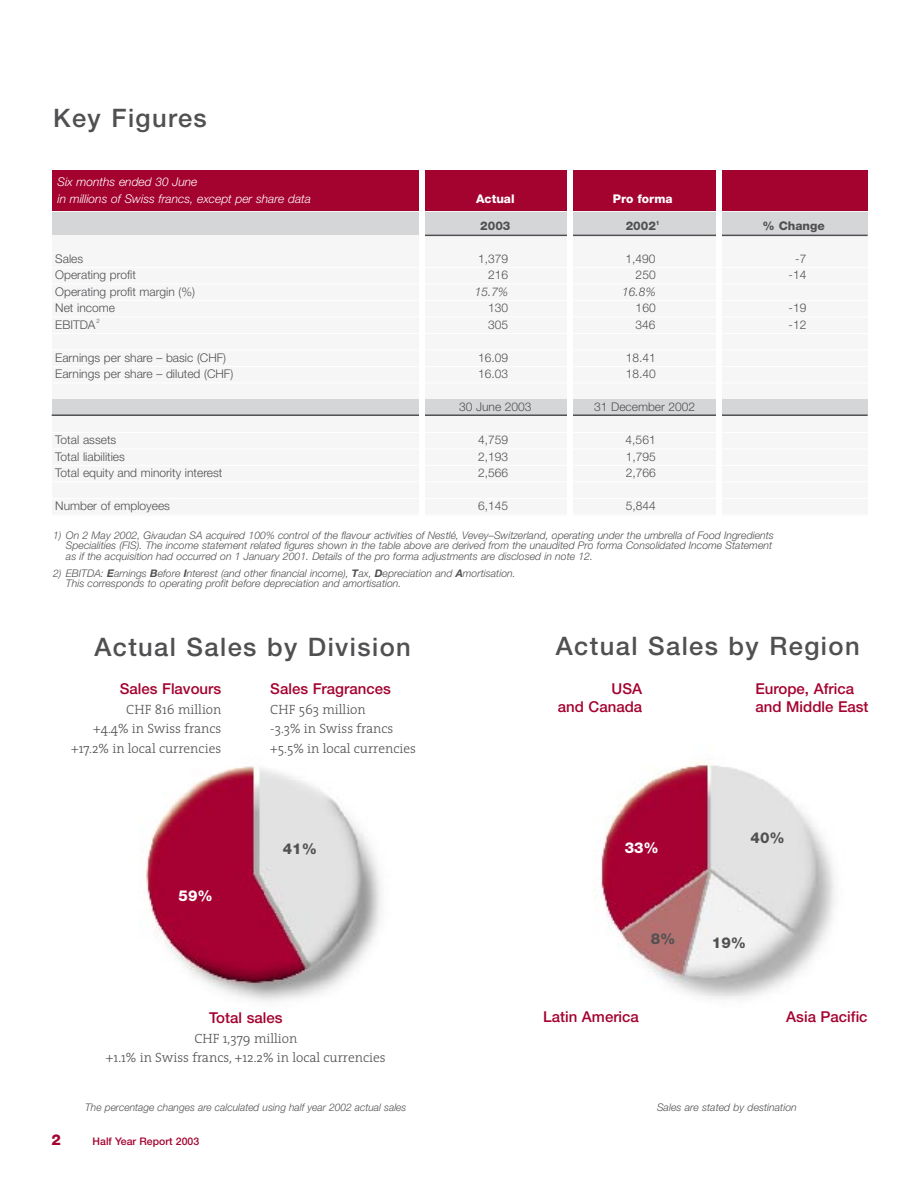
<style>
.page{position:relative;width:918px;height:1188px;background:#fff}
.page>*{position:absolute;margin:0;border:0;box-sizing:border-box;transform-origin:0 0}
.t1{font:500 25.5px "Helvetica Neue";letter-spacing:.055em;color:#505052}
.t2{font:500 15px/18px "Helvetica Neue";color:#a4022f;text-align:right}
.t3{font:800 15px "Helvetica Neue";color:#505052}
.t4{font:800 15px "Helvetica Neue";color:#fff}
.t5{font:800 15px "Helvetica Neue";color:#a4022f}
.t6{font:300 13.5px/19.5px "The Serif";color:#505052;text-align:center}
.t7{font:300 12px "Helvetica Neue";color:#505052}
.t8{font:italic 300 12px/16.5px "Helvetica Neue";color:#fff}
.t9{font:800 12px "Helvetica Neue";color:#505052}
.t10{font:800 12px "Helvetica Neue";color:#fff}
.t11{font:italic 300 12px "Helvetica Neue";color:#505052}
.t12{font:italic 300 10.5px/10.5px "Helvetica Neue";color:#505052}
.t13{font:500 10.5px "Helvetica Neue";color:#a4022f}
.t14{font:300 6px "Helvetica Neue";color:#505052}
.s1{font-weight:700}
</style>
<div class="page">
<img style="left:145px;top:766px;width:236px;height:236px">
<img style="left:601px;top:761px;width:234px;height:238px">
<div style="left:52px;top:174px;width:816px;height:342px;background:#f6f6f7"></div>
<div style="left:52px;top:212px;width:816px;height:23px;background:#d5d6d8"></div>
<div style="left:52px;top:171px;width:816px;height:40px;background:#a4022f"></div>
<div style="left:52px;top:400px;width:816px;height:15px;background:#d5d6d8"></div>
<hr style="left:52px;top:414px;width:816px;height:2px;background:#505052">
<hr style="left:51px;top:267px;width:820px;height:1px;background:#fff">
<hr style="left:51px;top:283px;width:820px;height:1px;background:#fff">
<hr style="left:51px;top:300px;width:820px;height:1px;background:#fff">
<hr style="left:51px;top:316px;width:820px;height:1px;background:#fff">
<hr style="left:51px;top:333px;width:820px;height:1px;background:#fff">
<hr style="left:51px;top:349px;width:820px;height:1px;background:#fff">
<hr style="left:51px;top:366px;width:820px;height:1px;background:#fff">
<hr style="left:51px;top:382px;width:820px;height:1px;background:#fff">
<hr style="left:51px;top:432px;width:820px;height:1px;background:#fff">
<hr style="left:51px;top:448px;width:820px;height:1px;background:#fff">
<hr style="left:51px;top:465px;width:820px;height:1px;background:#fff">
<hr style="left:51px;top:481px;width:820px;height:1px;background:#fff">
<hr style="left:51px;top:498px;width:820px;height:1px;background:#fff">
<hr style="left:51px;top:514px;width:820px;height:1px;background:#fff">
<hr style="left:425px;top:235px;width:443px;height:1px;background:#505052">
<div style="left:716px;top:170px;width:6px;height:347px;background:#fff"></div>
<div style="left:568px;top:170px;width:5px;height:347px;background:#fff"></div>
<div style="left:419px;top:170px;width:6px;height:347px;background:#fff"></div>
<h1 class="t1" style="left:53px;top:109px;width:155px">Key Figures</h1>
<p class="t8" style="left:57px;top:175px;width:255px">Six months ended 30 June<br>in millions of Swiss francs, except per share data</p>
<p class="t10" style="left:476px;top:194px;width:40px">Actual</p>
<p class="t10" style="left:613px;top:194px;width:61px">Pro forma</p>
<p class="t9" style="left:480px;top:221px;width:32px">2003</p>
<p class="t9" style="left:626px;top:221px;width:36px">2002<sup>1</sup></p>
<p class="t9" style="left:762px;top:221px;width:64px">% Change</p>
<p class="t7" style="left:55px;top:254px;width:30px">Sales</p>
<p class="t7" style="left:478px;top:254px;width:32px">1,379</p>
<p class="t7" style="left:626px;top:254px;width:32px">1,490</p>
<p class="t7" style="left:795px;top:254px;width:13px">-7</p>
<p class="t7" style="left:55px;top:271px;width:82px">Operating profit</p>
<p class="t7" style="left:488px;top:271px;width:22px">216</p>
<p class="t7" style="left:636px;top:271px;width:22px">250</p>
<p class="t7" style="left:789px;top:271px;width:19px">-14</p>
<p class="t7" style="left:55px;top:287px;width:141px">Operating profit margin (%)</p>
<p class="t11" style="left:475px;top:287px;width:35px">15.7%</p>
<p class="t11" style="left:622px;top:287px;width:35px">16.8%</p>
<p class="t7" style="left:55px;top:304px;width:61px">Net income</p>
<p class="t7" style="left:488px;top:304px;width:22px">130</p>
<p class="t7" style="left:636px;top:304px;width:22px">160</p>
<p class="t7" style="left:789px;top:304px;width:19px">-19</p>
<p class="t7" style="left:55px;top:320px;width:42px">EBITDA</p>
<p class="t14" style="left:97px;top:319px;width:5px">2</p>
<p class="t7" style="left:488px;top:320px;width:22px">305</p>
<p class="t7" style="left:636px;top:320px;width:22px">346</p>
<p class="t7" style="left:789px;top:320px;width:19px">-12</p>
<p class="t7" style="left:55px;top:353px;width:172px">Earnings per share – basic (CHF)</p>
<p class="t7" style="left:478px;top:353px;width:32px">16.09</p>
<p class="t7" style="left:626px;top:353px;width:32px">18.41</p>
<p class="t7" style="left:55px;top:370px;width:179px">Earnings per share – diluted (CHF)</p>
<p class="t7" style="left:478px;top:370px;width:32px">16.03</p>
<p class="t7" style="left:626px;top:370px;width:32px">18.40</p>
<p class="t7" style="left:459px;top:403px;width:74px">30 June 2003</p>
<p class="t7" style="left:594px;top:403px;width:103px">31 December 2002</p>
<p class="t7" style="left:55px;top:436px;width:63px">Total assets</p>
<p class="t7" style="left:478px;top:436px;width:32px">4,759</p>
<p class="t7" style="left:626px;top:436px;width:32px">4,561</p>
<p class="t7" style="left:55px;top:452px;width:71px">Total liabilities</p>
<p class="t7" style="left:478px;top:452px;width:32px">2,193</p>
<p class="t7" style="left:626px;top:452px;width:32px">1,795</p>
<p class="t7" style="left:55px;top:469px;width:169px">Total equity and minority interest</p>
<p class="t7" style="left:478px;top:469px;width:32px">2,566</p>
<p class="t7" style="left:626px;top:469px;width:32px">2,766</p>
<p class="t7" style="left:55px;top:502px;width:116px">Number of employees</p>
<p class="t7" style="left:478px;top:502px;width:32px">6,145</p>
<p class="t7" style="left:626px;top:502px;width:32px">5,844</p>
<p class="t12" style="left:66px;top:531px;width:710px;text-indent:-13px">1) On 2 May 2002, Givaudan SA acquired 100% control of the flavour activities of Nestlé, Vevey–Switzerland, operating under the umbrella of Food Ingredients<br>Specialities (FIS). The income statement related figures shown in the table above are derived from the unaudited Pro forma Consolidated Income Statement as if the acquisition had occurred on 1 January 2001. Details of the pro forma adjustments are disclosed in note 12.</p>
<p class="t12" style="left:66px;top:569px;width:451px;text-indent:-13px">2) EBITDA: <span class="s1">E</span>arnings <span class="s1">B</span>efore <span class="s1">I</span>nterest (and other financial income), <span class="s1">T</span>ax, <span class="s1">D</span>epreciation and <span class="s1">A</span>mortisation.<br>This corresponds to operating profit before depreciation and amortisation.</p>
<h1 class="t1" style="left:94px;top:638px;width:318px">Actual Sales by Division</h1>
<h1 class="t1" style="left:556px;top:636px;width:305px">Actual Sales by Region</h1>
<h2 class="t2" style="left:558px;top:681px;width:86px">USA<br>and Canada</h2>
<h2 class="t2" style="left:756px;top:681px;width:115px;text-align:left">Europe, Africa and Middle East</h2>
<h2 class="t2" style="left:120px;top:681px;width:103px">Sales Flavours</h2>
<p class="t6" style="left:71px;top:701px;width:152px;text-align:right">CHF 816 million<br>+4.4% in Swiss francs +17.2% in local currencies</p>
<h2 class="t2" style="left:270px;top:681px;width:122px">Sales Fragrances</h2>
<p class="t6" style="left:270px;top:701px;width:147px;text-align:left">CHF 563 million<br>-3.3% in Swiss francs +5.5% in local currencies</p>
<h2 class="t4" style="left:179px;top:890px;width:36px">59%</h2>
<h2 class="t3" style="left:283px;top:843px;width:36px">41%</h2>
<h2 class="t4" style="left:625px;top:842px;width:36px">33%</h2>
<h2 class="t3" style="left:751px;top:832px;width:36px">40%</h2>
<h2 class="t3" style="left:651px;top:934px;width:26px">8%</h2>
<h2 class="t3" style="left:712px;top:937px;width:36px">19%</h2>
<h2 class="t2" style="left:543px;top:1009px;width:97px">Latin America</h2>
<h2 class="t2" style="left:786px;top:1009px;width:83px">Asia Pacific</h2>
<h2 class="t2" style="left:209px;top:1010px;width:75px">Total sales</h2>
<p class="t6" style="left:106px;top:1031px;width:281px">CHF 1,379 million<br>+1.1% in Swiss francs, +12.2% in local currencies</p>
<p class="t12" style="left:85px;top:1103px;width:323px">The percentage changes are calculated using half year 2002 actual sales</p>
<p class="t12" style="left:657px;top:1103px;width:141px">Sales are stated by destination</p>
<h2 class="t5" style="left:52px;top:1135px;width:11px">2</h2>
<p class="t13" style="left:93px;top:1138px;width:108px">Half Year Report 2003</p>
</div>
